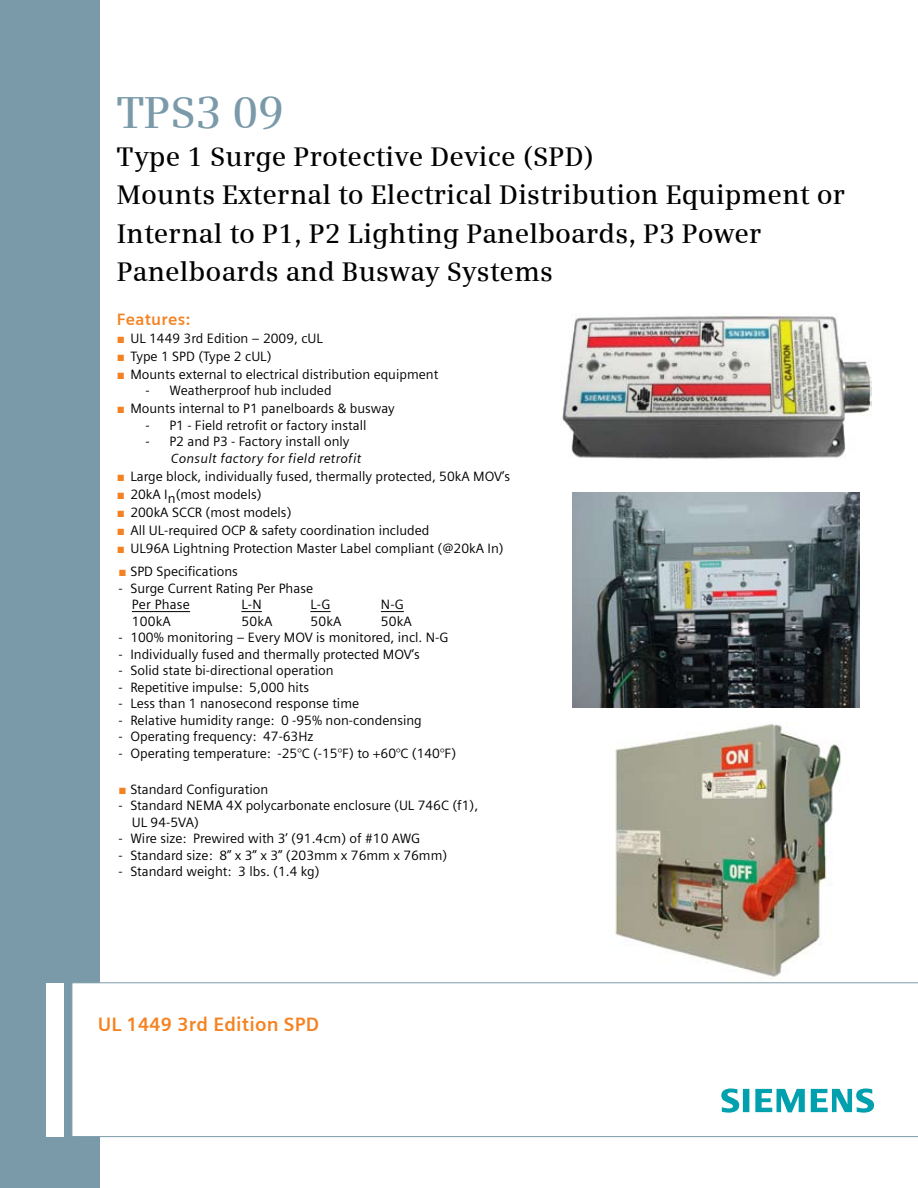
<style>
.page{position:relative;width:918px;height:1188px;background:#fff}
.page>*{position:absolute;margin:0;border:0;box-sizing:border-box;transform-origin:0 0}
.t1{font:600 45px "Siemens Serif";letter-spacing:-.005em;color:#7b9aa9}
.t2{font:600 27px/38.2px "Siemens Serif";letter-spacing:.005em;color:#000}
.t3{font:700 19.5px "Siemens Sans";letter-spacing:.01em;color:#f58220}
.t4{font:700 16.5px "Siemens Sans";letter-spacing:.015em;color:#f58220}
.t5{font:13.5px/16.5px "Siemens Sans OT";color:#000}
.t6{font:italic 13.5px "Siemens Sans";letter-spacing:.015em;color:#000}
.s1{font-family:"Arial";color:#f58220}
.s2{font-family:"Siemens Sans"}
</style>
<div class="page">
<div style="left:0;top:0;width:100px;height:1188px;background:#7b9aa9"></div>
<div style="left:47px;top:983px;width:17px;height:153px;background:#fff"></div>
<svg style="left:72px;top:982px;width:846px;height:155px"></svg>
<svg style="left:721px;top:1088px;width:153px;height:25px"></svg>
<hr style="left:132px;top:611px;width:58px;height:1px;background:#000">
<svg style="left:241px;top:611px;width:21px;height:1px"></svg>
<svg style="left:310px;top:611px;width:21px;height:1px"></svg>
<svg style="left:381px;top:611px;width:23px;height:1px"></svg>
<img style="left:562px;top:314px;width:309px;height:145px">
<img style="left:573px;top:492px;width:286px;height:215px">
<img style="left:615px;top:723px;width:226px;height:254px">
<h1 class="t1" style="left:117px;top:86px;width:169px">TPS3 09</h1>
<h2 class="t2" style="left:117px;top:137px;width:730px">Type 1 Surge Protective Device (SPD)<br>Mounts External to Electrical Distribution Equipment or Internal to P1, P2 Lighting Panelboards, P3 Power Panelboards and Busway Systems</h2>
<p class="t4" style="left:117px;top:310px;width:75px">Features:</p>
<p class="t5" style="left:117px;top:330px;width:208px"><span class="s1">■</span> UL 1449 3rd Edition – 2009, cUL</p>
<p class="t5" style="left:117px;top:348px;width:156px"><span class="s1">■</span> Type 1 SPD (Type 2 cUL)</p>
<p class="t5" style="left:117px;top:366px;width:323px"><span class="s1">■</span> Mounts external to electrical distribution equipment</p>
<p class="t5" style="left:145px;top:383px;width:188px"><span class="s2">-</span> Weatherproof hub included</p>
<p class="t5" style="left:117px;top:401px;width:279px"><span class="s1">■</span> Mounts internal to P1 panelboards &amp; busway</p>
<p class="t5" style="left:145px;top:417px;width:223px"><span class="s2">-</span> P1 - Field retrofit or factory install</p>
<p class="t5" style="left:145px;top:434px;width:206px"><span class="s2">-</span> P2 and P3 - Factory install only</p>
<p class="t6" style="left:171px;top:451px;width:192px">Consult factory for field retrofit</p>
<p class="t5" style="left:117px;top:468px;width:395px"><span class="s1">■</span> Large block, individually fused, thermally protected, 50kA MOV’s</p>
<p class="t5" style="left:117px;top:486px;width:146px"><span class="s1">■</span> 20kA In(most models)</p>
<p class="t5" style="left:117px;top:504px;width:176px"><span class="s1">■</span> 200kA SCCR (most models)</p>
<p class="t5" style="left:117px;top:522px;width:314px"><span class="s1">■</span> All UL-required OCP &amp; safety coordination included</p>
<p class="t5" style="left:117px;top:540px;width:388px"><span class="s1">■</span> UL96A Lightning Protection Master Label compliant (@20kA In)</p>
<p class="t5" style="left:118px;top:563px;width:121px"><span class="s1">■</span> SPD Specifications</p>
<p class="t5" style="left:132px;top:580px;width:183px;text-indent:-14px">- Surge Current Rating Per Phase<br>Per Phase</p>
<p class="t5" style="left:241px;top:596px;width:22px">L-N</p>
<p class="t5" style="left:310px;top:596px;width:22px">L-G</p>
<p class="t5" style="left:381px;top:596px;width:25px">N-G</p>
<p class="t5" style="left:132px;top:613px;width:41px">100kA</p>
<p class="t5" style="left:241px;top:613px;width:33px">50kA</p>
<p class="t5" style="left:310px;top:613px;width:33px">50kA</p>
<p class="t5" style="left:381px;top:613px;width:33px">50kA</p>
<p class="t5" style="left:118px;top:629px;width:332px">- 100% monitoring – Every MOV is monitored, incl. N-G</p>
<p class="t5" style="left:118px;top:646px;width:303px">- Individually fused and thermally protected MOV’s</p>
<p class="t5" style="left:118px;top:662px;width:217px">- Solid state bi-directional operation</p>
<p class="t5" style="left:118px;top:679px;width:192px">- Repetitive impulse: 5,000 hits</p>
<p class="t5" style="left:118px;top:695px;width:242px">- Less than 1 nanosecond response time</p>
<p class="t5" style="left:118px;top:712px;width:305px">- Relative humidity range: 0 -95% non-condensing</p>
<p class="t5" style="left:118px;top:728px;width:197px">- Operating frequency: 47-63Hz</p>
<p class="t5" style="left:118px;top:745px;width:339px">- Operating temperature: -25°C (-15°F) to +60°C (140°F)</p>
<p class="t5" style="left:118px;top:781px;width:151px"><span class="s1">■</span> Standard Configuration</p>
<p class="t5" style="left:132px;top:797px;width:348px;text-indent:-14px">- Standard NEMA 4X polycarbonate enclosure (UL 746C (f1),<br>UL 94-5VA)</p>
<p class="t5" style="left:118px;top:830px;width:303px">- Wire size: Prewired with 3’ (91.4cm) of #10 AWG</p>
<p class="t5" style="left:118px;top:847px;width:330px">- Standard size: 8” x 3” x 3” (203mm x 76mm x 76mm)</p>
<p class="t5" style="left:118px;top:863px;width:203px">- Standard weight: 3 lbs. (1.4 kg)</p>
<h3 class="t3" style="left:98px;top:1013px;width:223px">UL 1449 3rd Edition SPD</h3>
</div>
